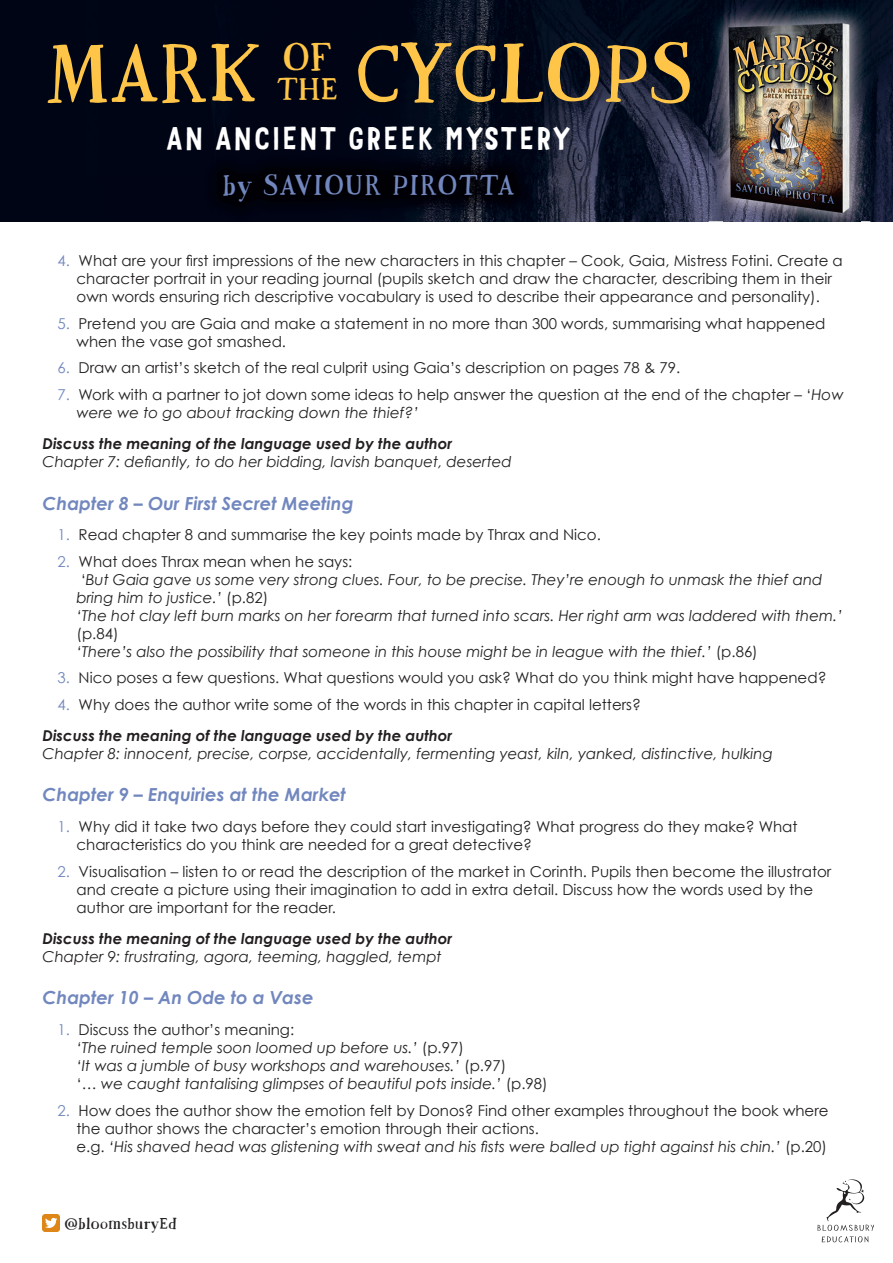
<style>
.page{position:relative;width:893px;height:1263px;background:#fff}
.page>*{position:absolute;margin:0;border:0;box-sizing:border-box;transform-origin:0 0}
.t1{font:78.9px "Mrs Ant";color:#fec548}
.t2{font:30.75px "Mr Dodo";letter-spacing:.04em;color:#fff}
.t3{font:29.85px "Mrs Ant";color:#fec548}
.t4{font:27px "Mrs Ant";letter-spacing:.05em;color:#7187be}
.t5{font:italic 700 18px "Century Gothic";color:#7187be}
.t6{font:15px/18px "Century Gothic";color:#231f20}
.t7{font:italic 15px/18px "Century Gothic";color:#231f20}
.t8{font:italic 700 15px "Century Gothic";color:#231f20}
.t9{font:15px "Mrs Ant";letter-spacing:.02em;color:#231f20}
.s1{color:#7187be}
.s2{font-style:italic}
.s3{font-style:normal;color:#7187be}
.s4{font-style:normal}
.s5{font-weight:700;font-style:italic}
</style>
<div class="page">
<div style="left:0;top:0;width:893px;height:221px;background:#000516"></div>
<img style="left:412px;top:0;width:317px;height:177px">
<img style="left:732px;top:0;width:161px;height:43px">
<img style="left:870px;top:43px;width:23px;height:178px">
<img style="left:536px;top:177px;width:173px;height:44px">
<img style="left:709px;top:3px;width:161px;height:219px">
<img style="left:723px;top:13px;width:138px;height:209px">
<img style="left:201px;top:151px;width:335px;height:71px">
<img style="left:817px;top:1179px;width:57px;height:64px">
<img style="left:43px;top:1215px;width:17px;height:17px">
<h1 class="t1" style="left:44px;top:20px;width:650px">MARK <sup>OF</sup> CYCLOPS</h1>
<h3 class="t3" style="left:277px;top:69px;width:62px">THE</h3>
<h2 class="t2" style="left:166px;top:119px;width:407px">AN ANCIENT GREEK MYSTERY</h2>
<h3 class="t4" style="left:222px;top:166px;width:293px">by SAVIOUR PIROTTA</h3>
<p class="t6" style="left:58px;top:252px;width:787px;text-align:center"><span class="s1">4.</span> What are your first impressions of the new characters in this chapter – Cook, Gaia, Mistress Fotini. Create a character portrait in your reading journal (pupils sketch and draw the character, describing them in their own words ensuring rich descriptive vocabulary is used to describe their appearance and personality).</p>
<p class="t6" style="left:77px;top:314px;width:750px;text-indent:-19px"><span class="s1">5.</span> Pretend you are Gaia and make a statement in no more than 300 words, summarising what happened when the vase got smashed.</p>
<p class="t6" style="left:58px;top:359px;width:624px"><span class="s1">6.</span> Draw an artist’s sketch of the real culprit using Gaia’s description on pages 78 &amp; 79.</p>
<p class="t6" style="left:77px;top:385px;width:769px;text-indent:-19px"><span class="s1">7.</span> Work with a partner to jot down some ideas to help answer the question at the end of the chapter – ‘<span class="s2">How were we to go about tracking down the thief?’</span></p>
<p class="t8" style="left:43px;top:434px;width:411px">Discuss the meaning of the language used by the author</p>
<p class="t7" style="left:43px;top:452px;width:471px">Chapter 7: defiantly, to do her bidding, lavish banquet, deserted</p>
<p class="t5" style="left:43px;top:491px;width:313px">Chapter 8 – Our First Secret Meeting</p>
<p class="t6" style="left:58px;top:526px;width:545px"><span class="s1">1.</span> Read chapter 8 and summarise the key points made by Thrax and Nico.</p>
<p class="t7" style="left:77px;top:552px;width:768px;text-indent:-19px"><span class="s3">2.</span> <span class="s4">What does Thrax mean when he says:<br>‘</span>But Gaia gave us some very strong clues. Four, to be precise. They’re enough to unmask the thief and bring him to justice.’ <span class="s4">(p.82)<br></span>‘The hot clay left burn marks on her forearm that turned into scars. Her right arm was laddered with them.’</p>
<p class="t7" style="left:77px;top:624px;width:683px"><span class="s4">(p.84)<br></span>‘There’s also the possibility that someone in this house might be in league with the thief.’ <span class="s4">(p.86)</span></p>
<p class="t6" style="left:58px;top:669px;width:770px"><span class="s1">3.</span> Nico poses a few questions. What questions would you ask? What do you think might have happened?</p>
<p class="t6" style="left:43px;top:689px;width:600px;line-height:30.8px;text-indent:15px"><span class="s1">4.</span> Why does the author write some of the words in this chapter in capital letters?<br><span class="s5">Discuss the meaning of the language used by the author</span></p>
<p class="t7" style="left:43px;top:744px;width:732px">Chapter 8: innocent, precise, corpse, accidentally, fermenting yeast, kiln, yanked, distinctive, hulking</p>
<p class="t5" style="left:43px;top:783px;width:305px">Chapter 9 – Enquiries at the Market</p>
<p class="t6" style="left:77px;top:818px;width:722px;text-indent:-19px"><span class="s1">1.</span> Why did it take two days before they could start investigating? What progress do they make? What characteristics do you think are needed for a great detective?</p>
<p class="t6" style="left:77px;top:862px;width:756px;text-indent:-19px"><span class="s1">2.</span> Visualisation – listen to or read the description of the market in Corinth. Pupils then become the illustrator and create a picture using their imagination to add in extra detail. Discuss how the words used by the author are important for the reader.</p>
<p class="t8" style="left:43px;top:928px;width:411px">Discuss the meaning of the language used by the author</p>
<p class="t7" style="left:43px;top:947px;width:401px">Chapter 9: frustrating, agora, teeming, haggled, tempt</p>
<p class="t5" style="left:43px;top:986px;width:273px">Chapter 10 – An Ode to a Vase</p>
<p class="t7" style="left:77px;top:1020px;width:473px;text-indent:-19px"><span class="s3">1.</span> <span class="s4">Discuss the author’s meaning:<br></span>‘The ruined temple soon loomed up before us.’ <span class="s4">(p.97)<br></span>‘It was a jumble of busy workshops and warehouses.’ <span class="s4">(p.97)<br>‘…</span> we caught tantalising glimpses of beautiful pots inside.’ <span class="s4">(p.98)</span></p>
<p class="t6" style="left:77px;top:1101px;width:753px;text-indent:-19px"><span class="s1">2.</span> How does the author show the emotion felt by Donos? Find other examples throughout the book where the author shows the character’s emotion through their actions.<br>e.g. <span class="s2">‘His shaved head was glistening with sweat and his fists were balled up tight against his chin.’</span> (p.20)</p>
<p class="t9" style="left:65px;top:1213px;width:114px">@bloomsburyEd</p>
</div>
